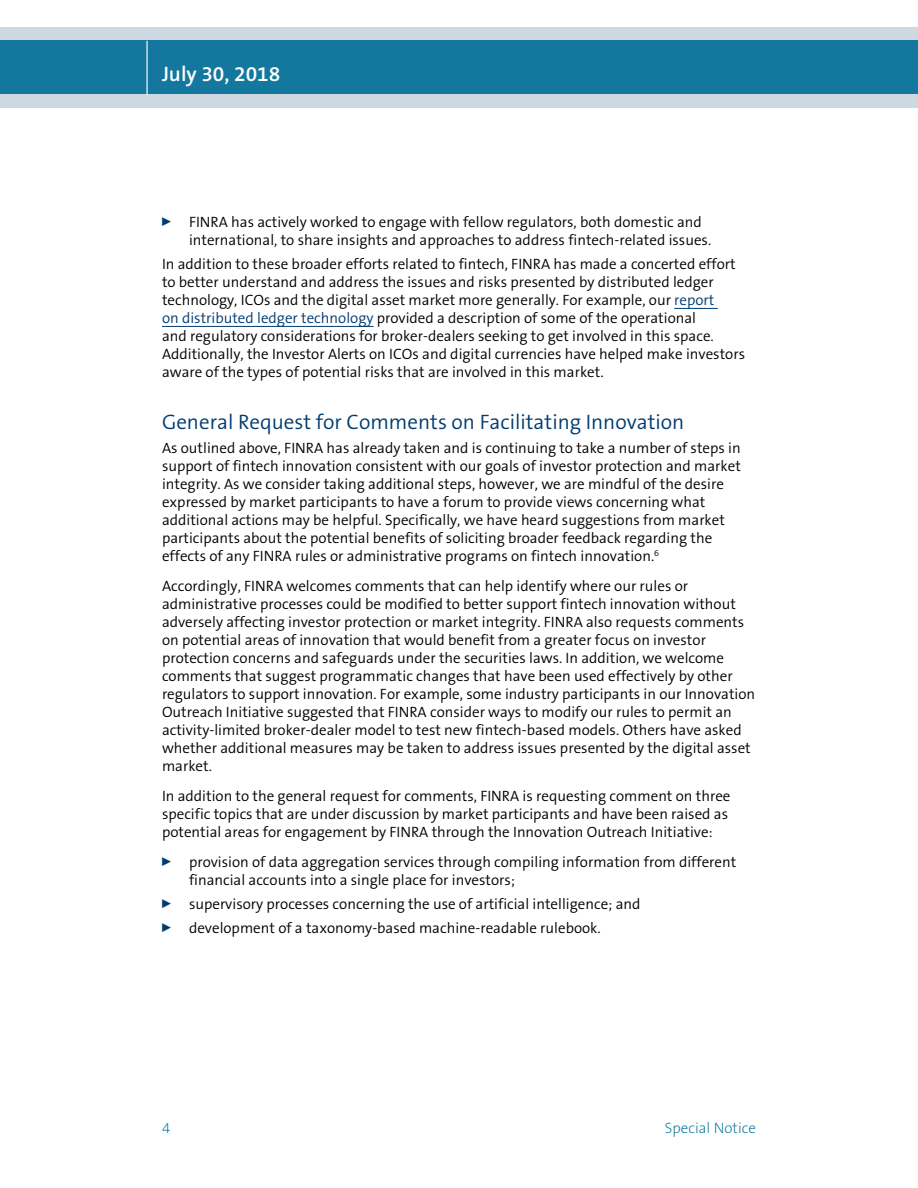
<style>
.page{position:relative;width:918px;height:1188px;background:#fff}
.page>*{position:absolute;margin:0;border:0;box-sizing:border-box;transform-origin:0 0}
.t1{font:300 21px "The Sans B4";color:#003b71}
.t2{font:600 21px "The Sans B6";color:#fff}
.t3{font:300 15px/18px "The Sans B4";color:#000}
.t4{font:200 15px "The Sans B2";color:#006e97}
.s1{color:#003b71}
</style>
<div class="page">
<div style="left:0;top:27px;width:918px;height:81px;background:#cdd8e3"></div>
<div style="left:0;top:40px;width:918px;height:54px;background:#14789e"></div>
<hr style="left:146px;top:41px;width:2px;height:54px;background:#fff">
<hr style="left:674px;top:308px;width:44px;height:1px;background:#003b71">
<hr style="left:162px;top:326px;width:211px;height:1px;background:#003b71">
<h1 class="t2" style="left:162px;top:63px;width:120px">July 30, 2018</h1>
<p class="t3" style="left:189px;top:213px;width:524px;text-indent:-27px"><sup>0</sup> FINRA has actively worked to engage with fellow regulators, both domestic and international, to share insights and approaches to address fintech-related issues.</p>
<p class="t3" style="left:162px;top:255px;width:585px">In addition to these broader efforts related to fintech, FINRA has made a concerted effort to better understand and address the issues and risks presented by distributed ledger technology, ICOs and the digital asset market more generally. For example, our <span class="s1">report<br>on distributed ledger technology</span> provided a description of some of the operational<br>and regulatory considerations for broker-dealers seeking to get involved in this space.<br>Additionally, the Investor Alerts on ICOs and digital currencies have helped make investors aware of the types of potential risks that are involved in this market.</p>
<h1 class="t1" style="left:162px;top:411px;width:524px">General Request for Comments on Facilitating Innovation</h1>
<p class="t3" style="left:162px;top:440px;width:580px">As outlined above, FINRA has already taken and is continuing to take a number of steps in support of fintech innovation consistent with our goals of investor protection and market integrity. As we consider taking additional steps, however, we are mindful of the desire expressed by market participants to have a forum to provide views concerning what additional actions may be helpful. Specifically, we have heard suggestions from market participants about the potential benefits of soliciting broader feedback regarding the effects of any FINRA rules or administrative programs on fintech innovation.<sup>6</sup></p>
<p class="t3" style="left:162px;top:578px;width:595px">Accordingly, FINRA welcomes comments that can help identify where our rules or administrative processes could be modified to better support fintech innovation without adversely affecting investor protection or market integrity. FINRA also requests comments on potential areas of innovation that would benefit from a greater focus on investor protection concerns and safeguards under the securities laws. In addition, we welcome comments that suggest programmatic changes that have been used effectively by other regulators to support innovation. For example, some industry participants in our Innovation Outreach Initiative suggested that FINRA consider ways to modify our rules to permit an activity-limited broker-dealer model to test new fintech-based models. Others have asked whether additional measures may be taken to address issues presented by the digital asset market.</p>
<p class="t3" style="left:162px;top:788px;width:570px">In addition to the general request for comments, FINRA is requesting comment on three specific topics that are under discussion by market participants and have been raised as potential areas for engagement by FINRA through the Innovation Outreach Initiative:</p>
<p class="t3" style="left:189px;top:854px;width:549px;text-indent:-27px"><sup>0</sup> provision of data aggregation services through compiling information from different financial accounts into a single place for investors;</p>
<p class="t3" style="left:162px;top:893px;width:480px;line-height:24px"><sup>0</sup> supervisory processes concerning the use of artificial intelligence; and<br><sup>0</sup> development of a taxonomy-based machine-readable rulebook.</p>
<p class="t4" style="left:162px;top:1120px;width:10px">4</p>
<p class="t4" style="left:665px;top:1120px;width:93px">Special Notice</p>
</div>
